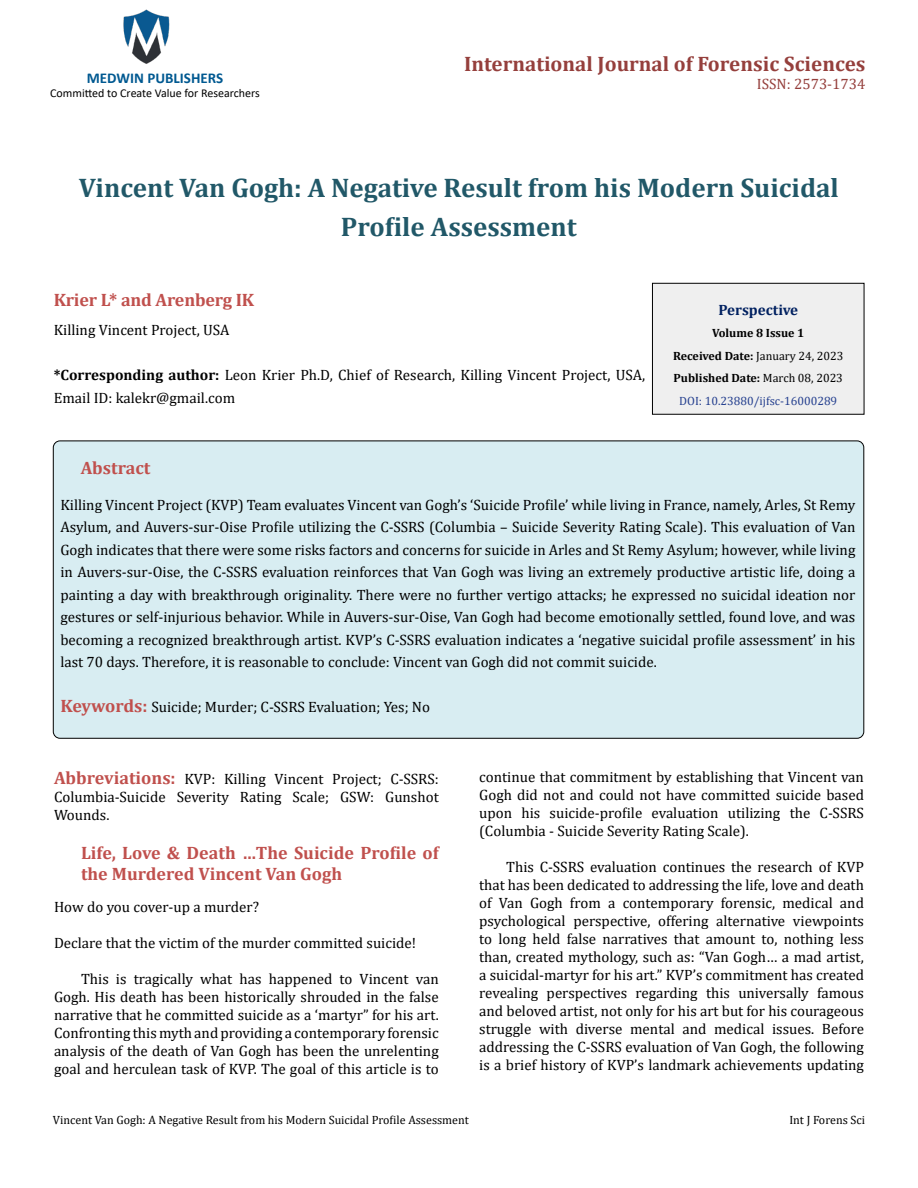
<style>
.page{position:relative;width:918px;height:1188px;background:#fff}
.page>*{position:absolute;margin:0;border:0;box-sizing:border-box;transform-origin:0 0}
.t1{font:700 27px/39px "Cambria";color:#215868;text-align:center}
.t2{font:700 21px "Cambria";color:#953f3c}
.t3{font:700 18px/21px "Cambria";color:#c0504d}
.t4{font:15px/18px "Cambria";color:#000;text-align:justify}
.t5{font:700 15px "Calibri";color:#005991}
.t6{font:15px "Cambria";color:#953f3c}
.t7{font:700 15px "Cambria";color:#002060}
.t8{font:700 12px/22.5px "Cambria";color:#000;text-align:center}
.t9{font:12px "Cambria";color:#000}
.t10{font:12px "Calibri";color:#000}
.s1{font-weight:700}
.s2{font-weight:400}
.s3{font-weight:400;color:#25408f}
.s4{font-weight:700;font-size:18px;color:#c0504d}
</style>
<div class="page">
<img style="left:123px;top:9px;width:47px;height:55px">
<div style="left:652px;top:283px;width:212px;height:131px;background:#efefef"></div>
<div style="left:652px;top:283px;width:212px;height:132px;border:1px solid #000"></div>
<div style="left:53px;top:441px;width:811px;height:297px;background:#d8edf2;border-radius:7px"></div>
<p class="t5" style="left:87px;top:67px;width:138px">MEDWIN PUBLISHERS</p>
<p class="t10" style="left:50px;top:85px;width:211px">Committed to Create Value for Researchers</p>
<h2 class="t2" style="left:464px;top:49px;width:403px">International Journal of Forensic Sciences</h2>
<p class="t6" style="left:757px;top:75px;width:110px">ISSN: 2573-1734</p>
<h1 class="t1" style="left:79px;top:167px;width:762px">Vincent Van Gogh: A Negative Result from his Modern Suicidal<br>Profile Assessment</h1>
<p class="t3" style="left:54px;top:289px;width:202px">Krier L* and Arenberg IK</p>
<p class="t4" style="left:54px;top:321px;width:177px">Killing Vincent Project, USA</p>
<p class="t4" style="left:54px;top:364px;width:593px;line-height:22.5px"><span class="s1">*Corresponding author:</span> Leon Krier Ph.D, Chief of Research, Killing Vincent Project, USA,<br>Email ID: kalekr@gmail.com</p>
<p class="t7" style="left:718px;top:299px;width:81px">Perspective</p>
<p class="t8" style="left:673px;top:322px;width:172px">Volume 8 Issue 1<br>Received Date: <span class="s2">January 24, 2023<br></span>Published Date: <span class="s2">March 08, 2023<br></span><span class="s3">DOI: 10.23880/ijfsc-16000289</span></p>
<p class="t3" style="left:81px;top:457px;width:71px">Abstract</p>
<p class="t4" style="left:60px;top:494px;width:797px;line-height:22.5px">Killing Vincent Project (KVP) Team evaluates Vincent van Gogh’s ‘Suicide Profile’ while living in France, namely, Arles, St Remy Asylum, and Auvers-sur-Oise Profile utilizing the C-SSRS (Columbia – Suicide Severity Rating Scale). This evaluation of Van Gogh indicates that there were some risks factors and concerns for suicide in Arles and St Remy Asylum; however, while living in Auvers-sur-Oise, the C-SSRS evaluation reinforces that Van Gogh was living an extremely productive artistic life, doing a painting a day with breakthrough originality. There were no further vertigo attacks; he expressed no suicidal ideation nor gestures or self-injurious behavior. While in Auvers-sur-Oise, Van Gogh had become emotionally settled, found love, and was becoming a recognized breakthrough artist. KVP’s C-SSRS evaluation indicates a ‘negative suicidal profile assessment’ in his last 70 days. Therefore, it is reasonable to conclude: Vincent van Gogh did not commit suicide.</p>
<p class="t4" style="left:60px;top:698px;width:371px"><span class="s4">Keywords:</span> Suicide; Murder; C-SSRS Evaluation; Yes; No</p>
<p class="t4" style="left:54px;top:770px;width:386px"><span class="s4">Abbreviations:</span> KVP: Killing Vincent Project; C-SSRS:<br>Columbia-Suicide Severity Rating Scale; GSW: Gunshot Wounds.</p>
<p class="t3" style="left:81px;top:842px;width:359px">Life, Love &amp; Death …The Suicide Profile of the Murdered Vincent Van Gogh</p>
<p class="t4" style="left:54px;top:897px;width:207px">How do you cover-up a murder?</p>
<p class="t4" style="left:54px;top:933px;width:364px">Declare that the victim of the murder committed suicide!</p>
<p class="t4" style="left:54px;top:969px;width:386px;text-indent:27px">This is tragically what has happened to Vincent van Gogh. His death has been historically shrouded in the false narrative that he committed suicide as a ‘martyr” for his art.<br>Confronting this myth and providing a contemporary forensic analysis of the death of Van Gogh has been the unrelenting goal and herculean task of KVP. The goal of this article is to</p>
<p class="t4" style="left:479px;top:768px;width:386px">continue that commitment by establishing that Vincent van Gogh did not and could not have committed suicide based upon his suicide-profile evaluation utilizing the C-SSRS (Columbia - Suicide Severity Rating Scale).</p>
<p class="t4" style="left:479px;top:858px;width:386px;text-indent:27px">This C-SSRS evaluation continues the research of KVP that has been dedicated to addressing the life, love and death of Van Gogh from a contemporary forensic, medical and psychological perspective, offering alternative viewpoints to long held false narratives that amount to, nothing less than, created mythology, such as: “Van Gogh… a mad artist, a suicidal-martyr for his art.” KVP’s commitment has created revealing perspectives regarding this universally famous and beloved artist, not only for his art but for his courageous struggle with diverse mental and medical issues. Before addressing the C-SSRS evaluation of Van Gogh, the following is a brief history of KVP’s landmark achievements updating</p>
<p class="t9" style="left:53px;top:1113px;width:418px">Vincent Van Gogh: A Negative Result from his Modern Suicidal Profile Assessment</p>
<p class="t9" style="left:789px;top:1113px;width:77px">Int J Forens Sci</p>
</div>
